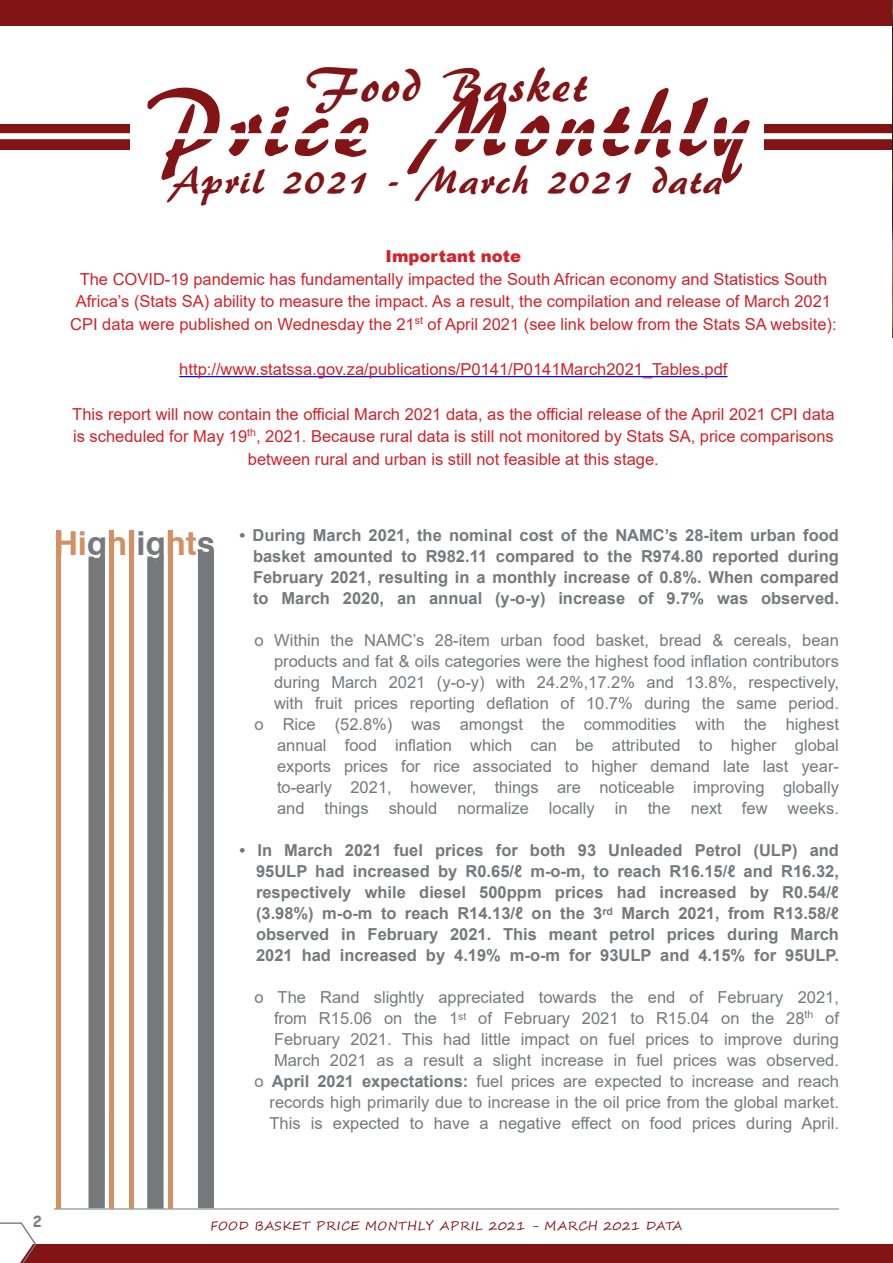
<style>
.page{position:relative;width:893px;height:1263px;background:#fff}
.page>*{position:absolute;margin:0;border:0;box-sizing:border-box;transform-origin:0 0}
.t1{font:97.5px "ARBERKLEY";letter-spacing:.04em;color:#821416}
.t2{font:49.35px "ARBERKLEY";letter-spacing:.04em;color:#821416}
.t3{font:40.5px "ARBERKLEY";letter-spacing:.04em;color:#821416}
.t4{font:700 33px "Helvetica";color:#d29064}
.t5{font:16.5px/21px "Arial";color:#76787b;text-align:justify}
.t6{font:700 16.5px/21px "Arial";color:#76787b;text-align:justify}
.t7{font:16.5px/22.5px "Arial";color:#d1232a;text-align:center}
.t8{font:900 16.5px "Arial";color:#d1232a}
.t9{font:700 15px "Comic Sans MS";color:#76787b}
.t10{font:12px "Segoe Script";letter-spacing:.04em;color:#821416}
.s1{color:#76787b}
.s2{font-weight:700}
</style>
<div class="page">
<hr style="left:54px;top:1208px;width:785px;height:1px;background:#76787b">
<div style="left:0;top:1244px;width:893px;height:19px;background:#821416"></div>
<div style="left:0;top:0;width:893px;height:26px;background:#821416"></div>
<svg style="left:0;top:1222px;width:37px;height:41px"></svg>
<div style="left:198px;top:549px;width:16px;height:659px;background:#76787b"></div>
<svg style="left:88px;top:556px;width:17px;height:652px;background:#7b7d7f"></svg>
<svg style="left:147px;top:555px;width:17px;height:653px;background:#7b7d80"></svg>
<div style="left:56px;top:530px;width:5px;height:679px;background:#d39065"></div>
<div style="left:109px;top:530px;width:5px;height:679px;background:#d39065"></div>
<hr style="left:130px;top:530px;width:4px;height:679px;background:#d39065">
<div style="left:168px;top:530px;width:5px;height:679px;background:#d39065"></div>
<div style="left:0;top:125px;width:129px;height:25px;background:#821416"></div>
<div style="left:764px;top:125px;width:129px;height:25px;background:#821416"></div>
<div style="left:0;top:133px;width:893px;height:6px;background:#fff"></div>
<hr style="left:179px;top:376px;width:549px;height:1px;background:#00f">
<img style="left:892px;top:0;width:1px;height:337px">
<p class="t2" style="left:306px;top:54px;width:283px">Food Basket</p>
<p class="t1" style="left:145px;top:64px;width:605px">Price Monthly</p>
<p class="t3" style="left:171px;top:155px;width:553px">April 2021 - March 2021 data</p>
<p class="t8" style="left:386px;top:244px;width:137px">Important note</p>
<p class="t7" style="left:70px;top:268px;width:768px">The COVID-19 pandemic has fundamentally impacted the South African economy and Statistics South<br>Africa’s (Stats SA) ability to measure the impact. As a result, the compilation and release of March 2021<br>CPI data were published on Wednesday the 21<sup>st</sup> of April 2021 (see link below from the Stats SA website):</p>
<p class="t7" style="left:179px;top:358px;width:550px">http://www.statssa.gov.za/publications/P0141/P0141March2021_Tables.pdf</p>
<p class="t7" style="left:72px;top:403px;width:764px">This report will now contain the official March 2021 data, as the official release of the April 2021 CPI data is scheduled for May 19<sup>th</sup>, 2021. Because rural data is still not monitored by Stats SA, price comparisons between rural and urban is still not feasible at this stage.</p>
<p class="t4" style="left:54px;top:517px;width:163px">Hi<span class="s1">g</span>hl<span class="s1">ig</span>ht<span class="s1">s</span></p>
<p class="t6" style="left:240px;top:525px;width:601px">• During March 2021, the nominal cost of the NAMC’s 28-item urban food</p>
<p class="t6" style="left:253px;top:546px;width:587px">basket amounted to R982.11 compared to the R974.80 reported during February 2021, resulting in a monthly increase of 0.8%. When compared to March 2020, an annual (y-o-y) increase of 9.7% was observed.</p>
<p class="t5" style="left:255px;top:630px;width:586px">o Within the NAMC’s 28-item urban food basket, bread &amp; cereals, bean</p>
<p class="t5" style="left:274px;top:651px;width:566px">products and fat &amp; oils categories were the highest food inflation contributors during March 2021 (y-o-y) with 24.2%,17.2% and 13.8%, respectively, with fruit prices reporting deflation of 10.7% during the same period.</p>
<p class="t5" style="left:255px;top:714px;width:586px">o Rice (52.8%) was amongst the commodities with the highest</p>
<p class="t5" style="left:277px;top:735px;width:563px">annual food inflation which can be attributed to higher global exports prices for rice associated to higher demand late last year&shy;to-early 2021, however, things are noticeable improving globally and things should normalize locally in the next few weeks.</p>
<p class="t6" style="left:240px;top:840px;width:601px">• In March 2021 fuel prices for both 93 Unleaded Petrol (ULP) and</p>
<p class="t6" style="left:256px;top:861px;width:584px">95ULP had increased by R0.65/ℓ m-o-m, to reach R16.15/ℓ and R16.32, respectively while diesel 500ppm prices had increased by R0.54/ℓ (3.98%) m-o-m to reach R14.13/ℓ on the 3<sup>rd</sup> March 2021, from R13.58/ℓ observed in February 2021. This meant petrol prices during March 2021 had increased by 4.19% m-o-m for 93ULP and 4.15% for 95ULP.</p>
<p class="t5" style="left:255px;top:987px;width:586px">o The Rand slightly appreciated towards the end of February 2021,</p>
<p class="t5" style="left:274px;top:1008px;width:566px">from R15.06 on the 1<sup>st</sup> of February 2021 to R15.04 on the 28<sup>th</sup> of February 2021. This had little impact on fuel prices to improve during March 2021 as a result a slight increase in fuel prices was observed.</p>
<p class="t5" style="left:255px;top:1071px;width:586px">o <span class="s2">April 2021 expectations:</span> fuel prices are expected to increase and reach</p>
<p class="t5" style="left:270px;top:1092px;width:571px">records high primarily due to increase in the oil price from the global market.<br>This is expected to have a negative effect on food prices during April.</p>
<p class="t9" style="left:33px;top:1210px;width:11px">2</p>
<p class="t10" style="left:211px;top:1216px;width:473px">FOOD BASKET PRICE MONTHLY APRIL 2021 - MARCH 2021 DATA</p>
</div>
